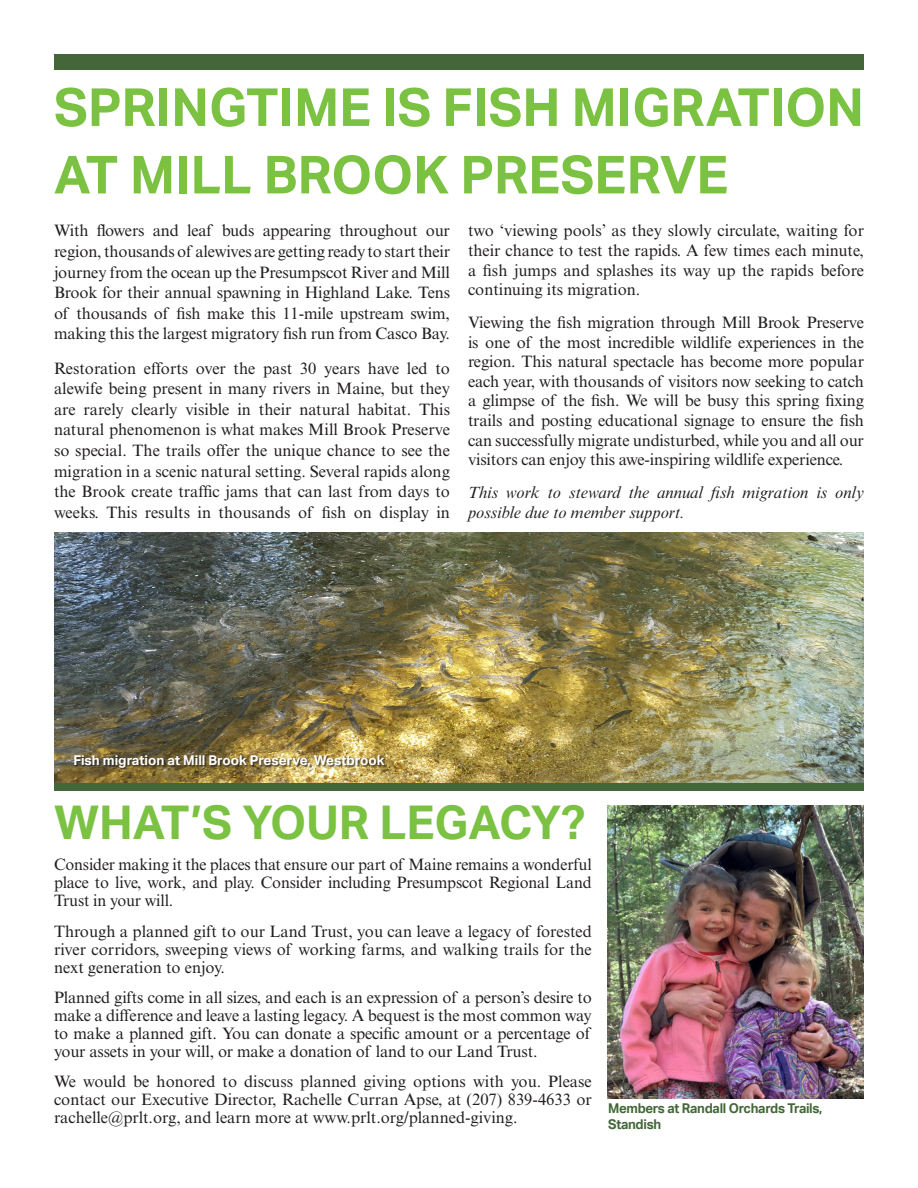
<style>
.page{position:relative;width:918px;height:1188px;background:#fff}
.page>*{position:absolute;margin:0;border:0;box-sizing:border-box;transform-origin:0 0}
.t1{font:700 52.5px/67.5px "Aktiv Grotesk";color:#7bc142}
.t2{font:700 46.5px "Aktiv Grotesk";color:#7bc142}
.t3{font:16.5px/20.5px "Times New Roman MT Std";letter-spacing:-.01em;color:#231f20;text-align:justify}
.t4{font:italic 16.5px/19.5px "Times New Roman MT Std";color:#231f20}
.t5{font:700 13.5px "Aktiv Grotesk";color:#fff}
.t6{font:700 13.5px/15.5px "Aktiv Grotesk";letter-spacing:-.02em;color:#436738}
</style>
<div class="page">
<div style="left:54px;top:54px;width:810px;height:15px;background:#436738"></div>
<div style="left:54px;top:782px;width:810px;height:9px;background:#436738"></div>
<img style="left:54px;top:533px;width:810px;height:250px">
<div style="left:75px;top:756px;width:312px;height:14px;background:#231f20;opacity:.75"></div>
<img style="left:608px;top:806px;width:256px;height:293px">
<p class="t1" style="left:54px;top:74px;width:812px">SPRINGTIME IS FISH MIGRATION<br>AT MILL BROOK PRESERVE</p>
<p class="t3" style="left:54px;top:221px;width:398px">With flowers and leaf buds appearing throughout our region, thousands of alewives are getting ready to start their journey from the ocean up the Presumpscot River and Mill Brook for their annual spawning in Highland Lake. Tens of thousands of fish make this 11-mile upstream swim, making this the largest migratory fish run from Casco Bay.</p>
<p class="t3" style="left:54px;top:358px;width:398px">Restoration efforts over the past 30 years have led to alewife being present in many rivers in Maine, but they are rarely clearly visible in their natural habitat. This natural phenomenon is what makes Mill Brook Preserve so special. The trails offer the unique chance to see the migration in a scenic natural setting. Several rapids along the Brook create traffic jams that can last from days to weeks. This results in thousands of fish on display in</p>
<p class="t3" style="left:468px;top:221px;width:398px;line-height:19.5px">two ‘viewing pools’ as they slowly circulate, waiting for their chance to test the rapids. A few times each minute, a fish jumps and splashes its way up the rapids before continuing its migration.</p>
<p class="t3" style="left:468px;top:313px;width:398px;line-height:19.5px">Viewing the fish migration through Mill Brook Preserve is one of the most incredible wildlife experiences in the region. This natural spectacle has become more popular each year, with thousands of visitors now seeking to catch a glimpse of the fish. We will be busy this spring fixing trails and posting educational signage to ensure the fish can successfully migrate undisturbed, while you and all our visitors can enjoy this awe-inspiring wildlife experience.</p>
<p class="t4" style="left:468px;top:483px;width:397px">This work to steward the annual fish migration is only possible due to member support.</p>
<p class="t5" style="left:73px;top:752px;width:313px">Fish migration at Mill Brook Preserve, Westbrook</p>
<p class="t2" style="left:54px;top:796px;width:533px">WHAT’S YOUR LEGACY?</p>
<p class="t3" style="left:54px;top:856px;width:539px;line-height:18px">Consider making it the places that ensure our part of Maine remains a wonderful place to live, work, and play. Consider including Presumpscot Regional Land Trust in your will.</p>
<p class="t3" style="left:54px;top:922px;width:539px;line-height:18px">Through a planned gift to our Land Trust, you can leave a legacy of forested river corridors, sweeping views of working farms, and walking trails for the next generation to enjoy.</p>
<p class="t3" style="left:54px;top:988px;width:539px;line-height:18px">Planned gifts come in all sizes, and each is an expression of a person’s desire to make a difference and leave a lasting legacy. A bequest is the most common way to make a planned gift. You can donate a specific amount or a percentage of your assets in your will, or make a donation of land to our Land Trust.</p>
<p class="t3" style="left:54px;top:1072px;width:539px;line-height:18px">We would be honored to discuss planned giving options with you. Please contact our Executive Director, Rachelle Curran Apse, at (207) 839-4633 or rachelle@prlt.org, and learn more at www.prlt.org/planned-giving.</p>
<p class="t6" style="left:608px;top:1101px;width:216px">Members at Randall Orchards Trails,<br>Standish</p>
</div>
